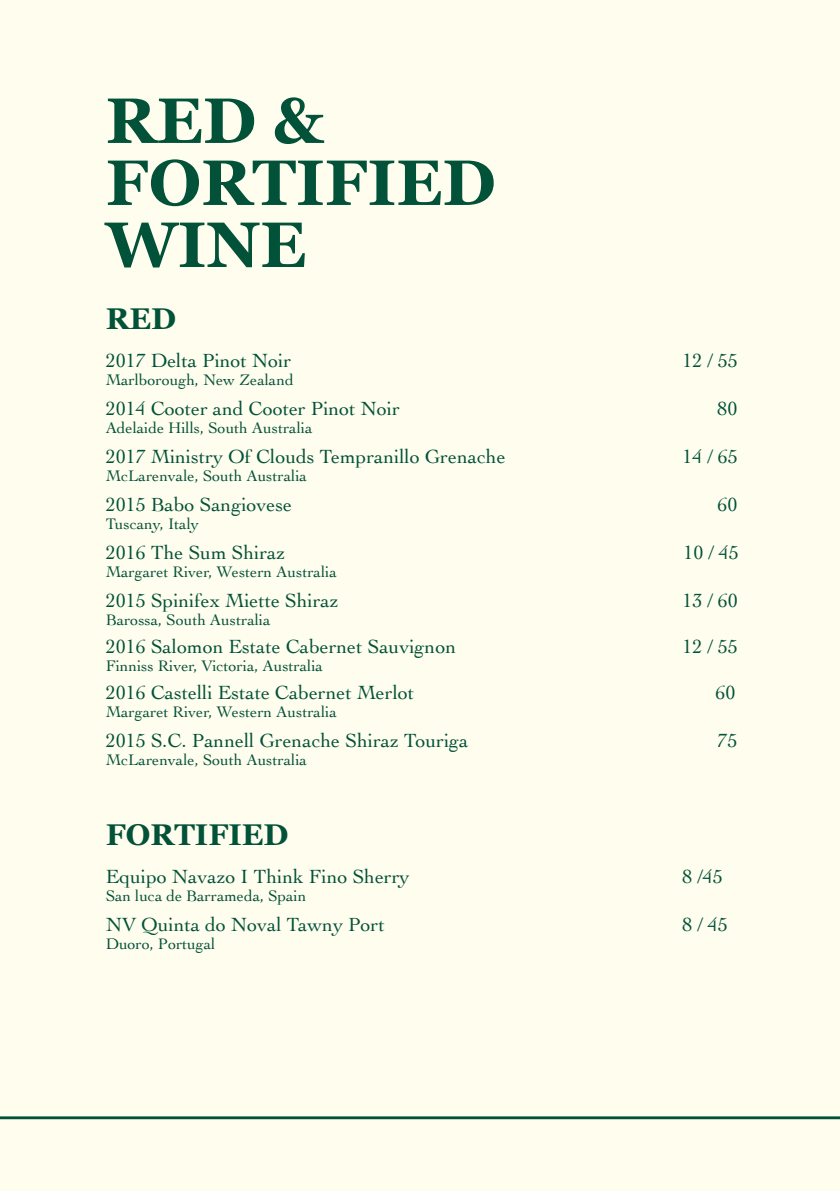
<style>
.page{position:relative;width:840px;height:1191px;background:#fff}
.page>*{position:absolute;margin:0;border:0;box-sizing:border-box;transform-origin:0 0}
.t1{font:700 64px "Georgia";color:#025239}
.t2{font:700 30px "Georgia";color:#025239}
.t3{font:20px "Cochin";color:#025239}
.t4{font:16px "Cochin";color:#025239}
</style>
<div class="page">
<div style="left:0;top:0;width:839px;height:1191px;background:#fffdee"></div>
<svg style="left:0;top:1116px;width:839px;height:4px"></svg>
<p class="t1" style="left:106px;top:72px;width:219px">RED &amp;</p>
<p class="t1" style="left:106px;top:134px;width:391px">FORTIFIED</p>
<p class="t1" style="left:106px;top:196px;width:202px">WINE</p>
<p class="t2" style="left:106px;top:296px;width:72px">RED</p>
<p class="t3" style="left:106px;top:347px;width:187px">2017 Delta Pinot Noir</p>
<p class="t3" style="left:682px;top:347px;width:57px">12 / 55</p>
<p class="t4" style="left:106px;top:369px;width:189px">Marlborough, New Zealand</p>
<p class="t3" style="left:106px;top:395px;width:295px">2014 Cooter and Cooter Pinot Noir</p>
<p class="t3" style="left:717px;top:395px;width:21px">80</p>
<p class="t4" style="left:106px;top:417px;width:208px">Adelaide Hills, South Australia</p>
<p class="t3" style="left:106px;top:443px;width:401px">2017 Ministry Of Clouds Tempranillo Grenache</p>
<p class="t3" style="left:682px;top:443px;width:57px">14 / 65</p>
<p class="t4" style="left:106px;top:465px;width:203px">McLarenvale, South Australia</p>
<p class="t3" style="left:106px;top:491px;width:188px">2015 Babo Sangiovese</p>
<p class="t3" style="left:717px;top:491px;width:21px">60</p>
<p class="t4" style="left:106px;top:513px;width:95px">Tuscany, Italy</p>
<p class="t3" style="left:106px;top:539px;width:181px">2016 The Sum Shiraz</p>
<p class="t3" style="left:683px;top:539px;width:57px">10 / 45</p>
<p class="t4" style="left:106px;top:561px;width:232px">Margaret River, Western Australia</p>
<p class="t3" style="left:106px;top:587px;width:234px">2015 Spinifex Miette Shiraz</p>
<p class="t3" style="left:682px;top:587px;width:57px">13 / 60</p>
<p class="t4" style="left:106px;top:609px;width:166px">Barossa, South Australia</p>
<p class="t3" style="left:106px;top:633px;width:352px">2016 Salomon Estate Cabernet Sauvignon</p>
<p class="t3" style="left:682px;top:633px;width:57px">12 / 55</p>
<p class="t4" style="left:106px;top:655px;width:219px">Finniss River, Victoria, Australia</p>
<p class="t3" style="left:106px;top:679px;width:310px">2016 Castelli Estate Cabernet Merlot</p>
<p class="t3" style="left:715px;top:679px;width:21px">60</p>
<p class="t4" style="left:106px;top:701px;width:232px">Margaret River, Western Australia</p>
<p class="t3" style="left:106px;top:727px;width:364px">2015 S.C. Pannell Grenache Shiraz Touriga</p>
<p class="t3" style="left:717px;top:727px;width:21px">75</p>
<p class="t4" style="left:106px;top:749px;width:203px">McLarenvale, South Australia</p>
<p class="t2" style="left:106px;top:812px;width:184px">FORTIFIED</p>
<p class="t3" style="left:106px;top:863px;width:305px">Equipo Navazo I Think Fino Sherry</p>
<p class="t3" style="left:682px;top:863px;width:42px">8 /45</p>
<p class="t4" style="left:106px;top:885px;width:202px">San luca de Barrameda, Spain</p>
<p class="t3" style="left:106px;top:911px;width:280px">NV Quinta do Noval Tawny Port</p>
<p class="t3" style="left:682px;top:911px;width:47px">8 / 45</p>
<p class="t4" style="left:106px;top:933px;width:111px">Duoro, Portugal</p>
</div>
